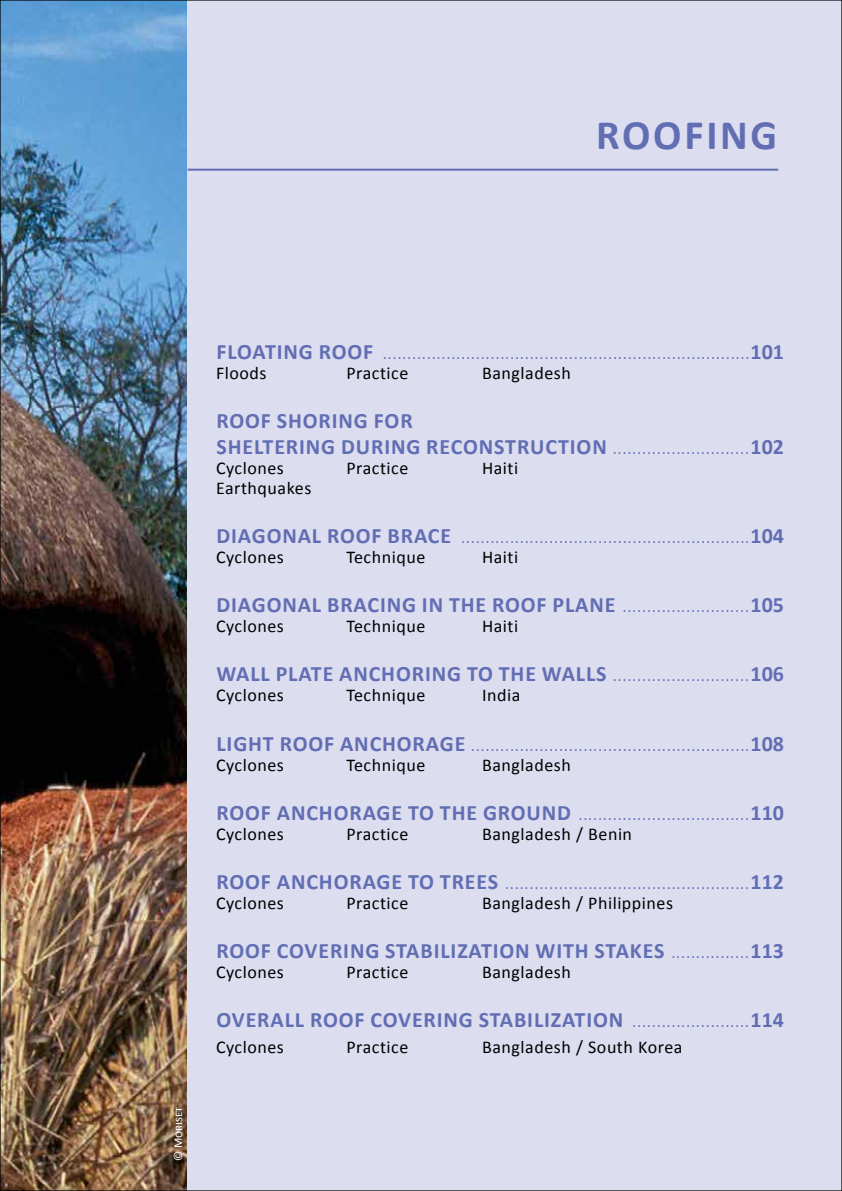
<style>
.page{position:relative;width:842px;height:1191px;background:#fff}
.page>*{position:absolute;margin:0;border:0;box-sizing:border-box;transform-origin:0 0}
.t1{font:700 42px "Calibri";letter-spacing:.065em;color:#616eb3}
.t2{font:700 22px/26.4px "Calibri";letter-spacing:.04em;color:#616eb3}
.t3{font:300 20px "Calibri";color:#616eb3}
.t4{font:18px "Calibri";letter-spacing:.03em;color:#000}
.t5{font:12px "Calibri";color:#fff}
.s1{font-weight:700;font-size:22px}
.s2{font-weight:300;font-size:20px}
</style>
<div class="page">
<img style="left:1px;top:1px;width:187px;height:1189px">
<div style="left:188px;top:0;width:654px;height:1191px;background:#ddddf0"></div>
<hr style="left:188px;top:169px;width:590px;height:2px;background:#616eb3">
<hr style="left:0;top:0;width:1px;height:1191px;background:#000">
<hr style="left:841px;top:0;width:1px;height:1191px;background:#000">
<hr style="left:0;top:0;width:842px;height:1px;background:#000">
<hr style="left:0;top:1190px;width:842px;height:1px;background:#000">
<h1 class="t1" style="left:596px;top:108px;width:183px">ROOFING</h1>
<p class="t5" style="left:170px;top:1160px;width:55px;rotate:-90deg">© Moriset</p>
<p class="t3" style="left:216px;top:339px;width:569px"><span class="s1">FLOATING ROOF</span> ...........................................................................<span class="s1">101</span></p>
<p class="t4" style="left:216px;top:361px;width:52px">Floods</p>
<p class="t4" style="left:346px;top:361px;width:63px">Practice</p>
<p class="t4" style="left:482px;top:361px;width:90px">Bangladesh</p>
<p class="t2" style="left:216px;top:407px;width:569px">ROOF SHORING FOR<br>SHELTERING DURING RECONSTRUCTION <span class="s2">............................</span>102</p>
<p class="t4" style="left:216px;top:457px;width:69px">Cyclones</p>
<p class="t4" style="left:346px;top:457px;width:63px">Practice</p>
<p class="t4" style="left:482px;top:457px;width:38px">Haiti</p>
<p class="t4" style="left:216px;top:477px;width:97px">Earthquakes</p>
<p class="t3" style="left:216px;top:524px;width:569px"><span class="s1">DIAGONAL ROOF BRACE</span> ...........................................................<span class="s1">104</span></p>
<p class="t4" style="left:216px;top:546px;width:69px">Cyclones</p>
<p class="t4" style="left:346px;top:546px;width:80px">Technique</p>
<p class="t4" style="left:482px;top:546px;width:38px">Haiti</p>
<p class="t2" style="left:216px;top:592px;width:569px">DIAGONAL BRACING IN THE ROOF PLANE <span class="s2">..........................</span>105</p>
<p class="t4" style="left:216px;top:615px;width:69px">Cyclones</p>
<p class="t4" style="left:346px;top:615px;width:80px">Technique</p>
<p class="t4" style="left:482px;top:615px;width:38px">Haiti</p>
<p class="t2" style="left:216px;top:661px;width:569px">WALL PLATE ANCHORING TO THE WALLS <span class="s2">............................</span>106</p>
<p class="t4" style="left:216px;top:684px;width:69px">Cyclones</p>
<p class="t4" style="left:346px;top:684px;width:80px">Technique</p>
<p class="t4" style="left:482px;top:684px;width:40px">India</p>
<p class="t3" style="left:216px;top:731px;width:569px"><span class="s1">LIGHT ROOF ANCHORAGE</span> .........................................................<span class="s1">108</span></p>
<p class="t4" style="left:216px;top:753px;width:69px">Cyclones</p>
<p class="t4" style="left:346px;top:753px;width:80px">Technique</p>
<p class="t4" style="left:482px;top:753px;width:90px">Bangladesh</p>
<p class="t3" style="left:216px;top:800px;width:569px"><span class="s1">ROOF ANCHORAGE TO THE GROUND</span> ...................................<span class="s1">110</span></p>
<p class="t4" style="left:216px;top:822px;width:69px">Cyclones</p>
<p class="t4" style="left:346px;top:822px;width:63px">Practice</p>
<p class="t4" style="left:482px;top:822px;width:152px">Bangladesh / Benin</p>
<p class="t3" style="left:216px;top:869px;width:569px"><span class="s1">ROOF ANCHORAGE TO TREES</span> ..................................................<span class="s1">112</span></p>
<p class="t4" style="left:216px;top:891px;width:69px">Cyclones</p>
<p class="t4" style="left:346px;top:891px;width:63px">Practice</p>
<p class="t4" style="left:482px;top:891px;width:193px">Bangladesh / Philippines</p>
<p class="t2" style="left:216px;top:937px;width:569px">ROOF COVERING STABILIZATION WITH STAKES <span class="s2">................</span>113</p>
<p class="t4" style="left:216px;top:960px;width:69px">Cyclones</p>
<p class="t4" style="left:346px;top:960px;width:63px">Practice</p>
<p class="t4" style="left:482px;top:960px;width:90px">Bangladesh</p>
<p class="t2" style="left:216px;top:1006px;width:569px">OVERALL ROOF COVERING STABILIZATION <span class="s2">........................</span>114</p>
<p class="t4" style="left:216px;top:1036px;width:69px">Cyclones</p>
<p class="t4" style="left:346px;top:1036px;width:63px">Practice</p>
<p class="t4" style="left:482px;top:1036px;width:202px">Bangladesh / South Korea</p>
</div>
